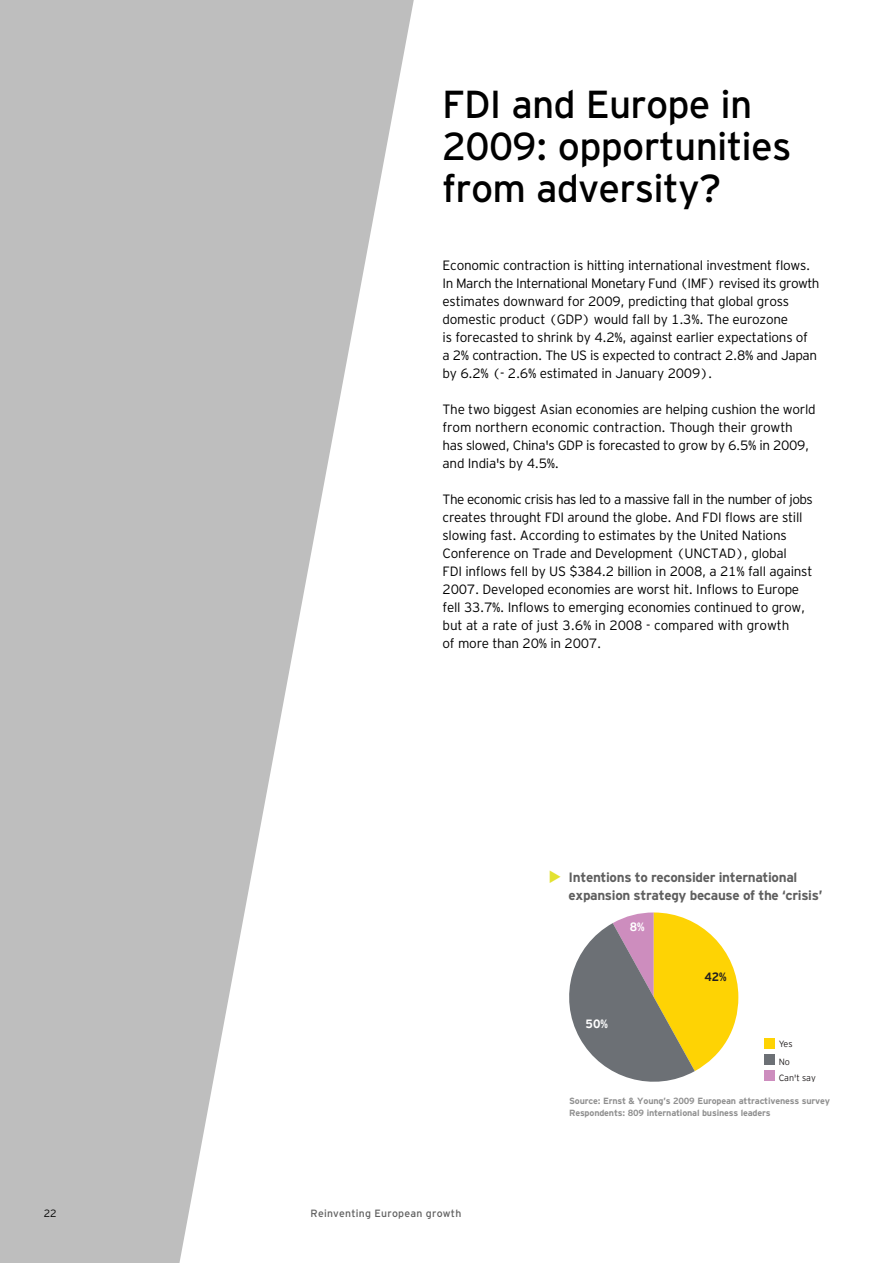
<style>
.page{position:relative;width:893px;height:1263px;background:#fff}
.page>*{position:absolute;margin:0;border:0;box-sizing:border-box;transform-origin:0 0}
.t1{font:39px/42px "EY Interstate";letter-spacing:-.02em;color:#000}
.t2{font:300 13.5px/18px "EY Interstate";letter-spacing:-.02em;color:#000}
.t3{font:700 13.5px/18px "EY Interstate";letter-spacing:-.025em;color:#5f5f5f}
.t4{font:700 12px "EY Interstate";color:#fff}
.t5{font:700 12px "EY Interstate";color:#231f20}
.t6{font:10.5px "EY Interstate";letter-spacing:.02em;color:#5f5f5f}
.t7{font:300 10.5px "EY Interstate";color:#000}
.t8{font:700 9px/12px "EY Interstate";letter-spacing:-.02em;color:#909090}
.t9{font:300 9px/18px "EY Interstate";letter-spacing:-.01em;color:#231f20}
.s1{font-weight:300;font-size:36px;color:#e3e231}
</style>
<div class="page">
<svg style="left:0;top:0;width:414px;height:1263px;fill:#bebebe"></svg>
<svg style="left:569px;top:912px;width:169px;height:170px"></svg>
<div style="left:764px;top:1038px;width:11px;height:11px;background:#fed304"></div>
<div style="left:764px;top:1054px;width:11px;height:11px;background:#6c7075"></div>
<div style="left:764px;top:1070px;width:11px;height:11px;background:#cd8dbe"></div>
<h1 class="t1" style="left:442px;top:84px;width:351px">FDI and Europe in<br>2009: opportunities from adversity?</h1>
<p class="t2" style="left:443px;top:256px;width:378px">Economic contraction is hitting international investment flows.<br>In March the International Monetary Fund (IMF) revised its growth estimates downward for 2009, predicting that global gross domestic product (GDP) would fall by 1.3%. The eurozone<br>is forecasted to shrink by 4.2%, against earlier expectations of<br>a 2% contraction. The US is expected to contract 2.8% and Japan by 6.2% (- 2.6% estimated in January 2009).</p>
<p class="t2" style="left:443px;top:400px;width:375px">The two biggest Asian economies are helping cushion the world from northern economic contraction. Though their growth has slowed, China's GDP is forecasted to grow by 6.5% in 2009, and India's by 4.5%.</p>
<p class="t2" style="left:443px;top:490px;width:372px">The economic crisis has led to a massive fall in the number of jobs creates throught FDI around the globe. And FDI flows are still slowing fast. According to estimates by the United Nations Conference on Trade and Development (UNCTAD), global<br>FDI inflows fell by US $384.2 billion in 2008, a 21% fall against 2007. Developed economies are worst hit. Inflows to Europe fell 33.7%. Inflows to emerging economies continued to grow, but at a rate of just 3.6% in 2008 - compared with growth<br>of more than 20% in 2007.</p>
<p class="t3" style="left:569px;top:868px;width:255px;text-indent:-21px"><span class="s1">•</span> Intentions to reconsider international expansion strategy because of the ‘crisis’</p>
<p class="t4" style="left:630px;top:921px;width:16px">8%</p>
<p class="t4" style="left:586px;top:1018px;width:24px">50%</p>
<p class="t5" style="left:704px;top:971px;width:24px">42%</p>
<p class="t7" style="left:44px;top:1207px;width:14px">22</p>
<p class="t6" style="left:311px;top:1207px;width:152px">Reinventing European growth</p>
<p class="t9" style="left:779px;top:1035px;width:15px">Yes<br>No</p>
<p class="t9" style="left:779px;top:1069px;width:39px">Can't say</p>
<p class="t8" style="left:569px;top:1095px;width:263px">Source: Ernst &amp; Young’s 2009 European attractiveness survey<br>Respondents: 809 international business leaders</p>
</div>
